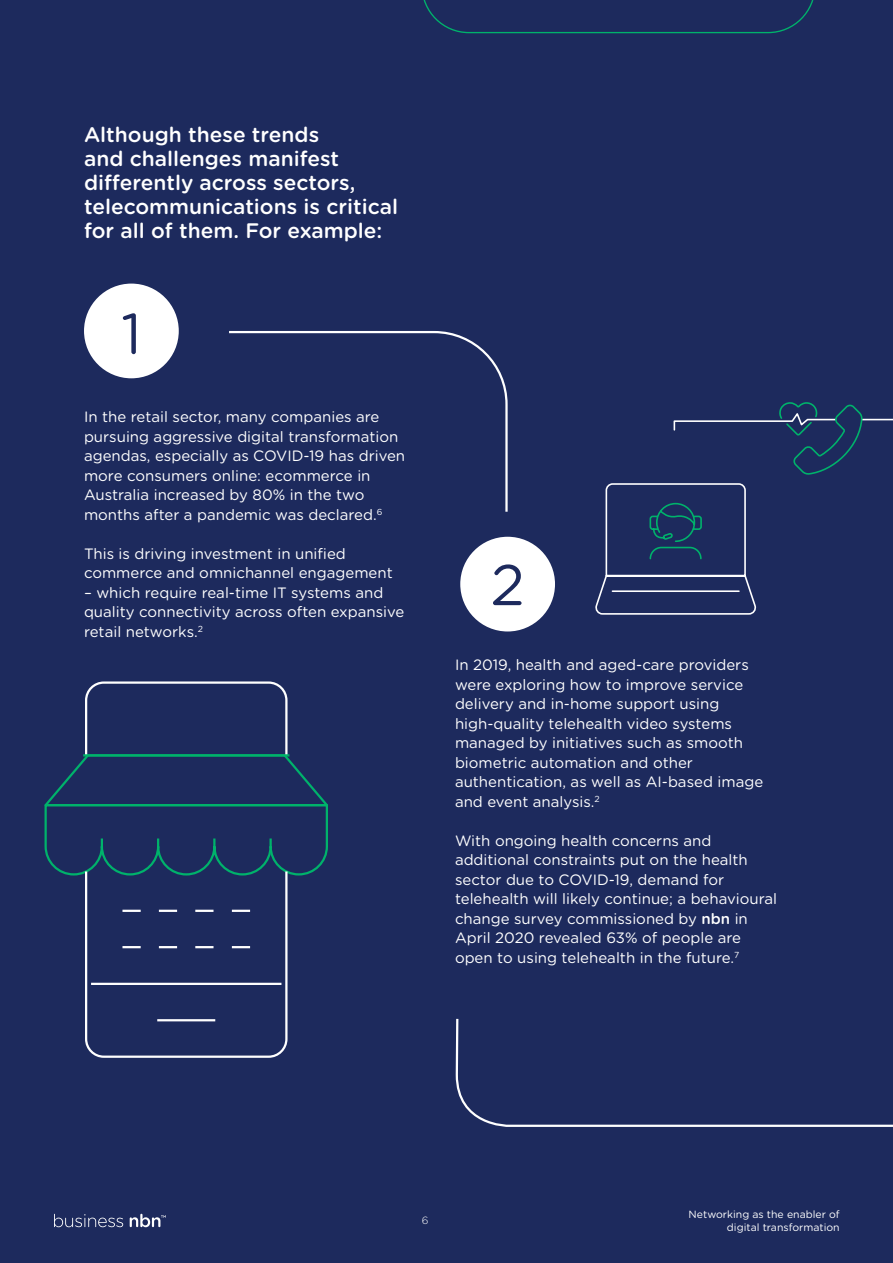
<style>
.page{position:relative;width:893px;height:1263px;background:#1d2a5d}
.page>*{position:absolute;margin:0;border:0;box-sizing:border-box;transform-origin:0 0}
.t1{font:57.3px "Gotham Rounded";color:#1d2a5d}
.t2{font:500 21px/24px "Gotham Rounded";color:#fff}
.t3{font:15px/19.5px "Gotham Rounded";color:#fff}
.t4{font:10.5px/12.6px "Gotham Rounded";color:#fff;text-align:right}
.t5{font:300 10.5px "Gotham Rounded";color:#fff}
.s1{font-weight:500}
</style>
<div class="page">
<svg style="left:423px;top:0;width:391px;height:33px"></svg>
<div style="left:460px;top:537px;width:95px;height:94px;background:#fff;border-radius:50%"></div>
<div style="left:84px;top:284px;width:95px;height:94px;background:#fff;border-radius:50%"></div>
<svg style="left:229px;top:331px;width:279px;height:181px"></svg>
<svg style="left:595px;top:483px;width:162px;height:132px"></svg>
<svg style="left:673px;top:402px;width:220px;height:73px"></svg>
<svg style="left:44px;top:681px;width:284px;height:377px"></svg>
<hr style="left:83px;top:754px;width:206px;height:2px;background:#00b26b">
<svg style="left:54px;top:1214px;width:112px;height:13px"></svg>
<svg style="left:455px;top:1018px;width:438px;height:109px"></svg>
<h2 class="t2" style="left:84px;top:122px;width:316px">Although these trends<br>and challenges manifest differently across sectors, telecommunications is critical for all of them. For example:</h2>
<h1 class="t1" style="left:121px;top:294px;width:22px">1</h1>
<p class="t3" style="left:84px;top:406px;width:323px">In the retail sector, many companies are pursuing aggressive digital transformation agendas, especially as COVID-19 has driven more consumers online: ecommerce in Australia increased by 80% in the two months after a pandemic was declared.<sup>6</sup></p>
<p class="t3" style="left:84px;top:543px;width:310px">This is driving investment in unified commerce and omnichannel engagement</p>
<p class="t3" style="left:84px;top:582px;width:322px">– which require real-time IT systems and quality connectivity across often expansive retail networks.<sup>2</sup></p>
<h1 class="t1" style="left:490px;top:545px;width:36px">2</h1>
<p class="t3" style="left:455px;top:654px;width:310px">In 2019, health and aged-care providers were exploring how to improve service delivery and in-home support using high-quality telehealth video systems managed by initiatives such as smooth biometric automation and other authentication, as well as AI-based image and event analysis.<sup>2</sup></p>
<p class="t3" style="left:455px;top:830px;width:324px">With ongoing health concerns and additional constraints put on the health sector due to COVID-19, demand for telehealth will likely continue; a behavioural change survey commissioned by <span class="s1">nbn</span> in April 2020 revealed 63% of people are open to using telehealth in the future.<sup>7</sup></p>
<p class="t5" style="left:422px;top:1213px;width:8px">6</p>
<p class="t4" style="left:689px;top:1208px;width:153px">Networking as the enabler of digital transformation</p>
</div>
